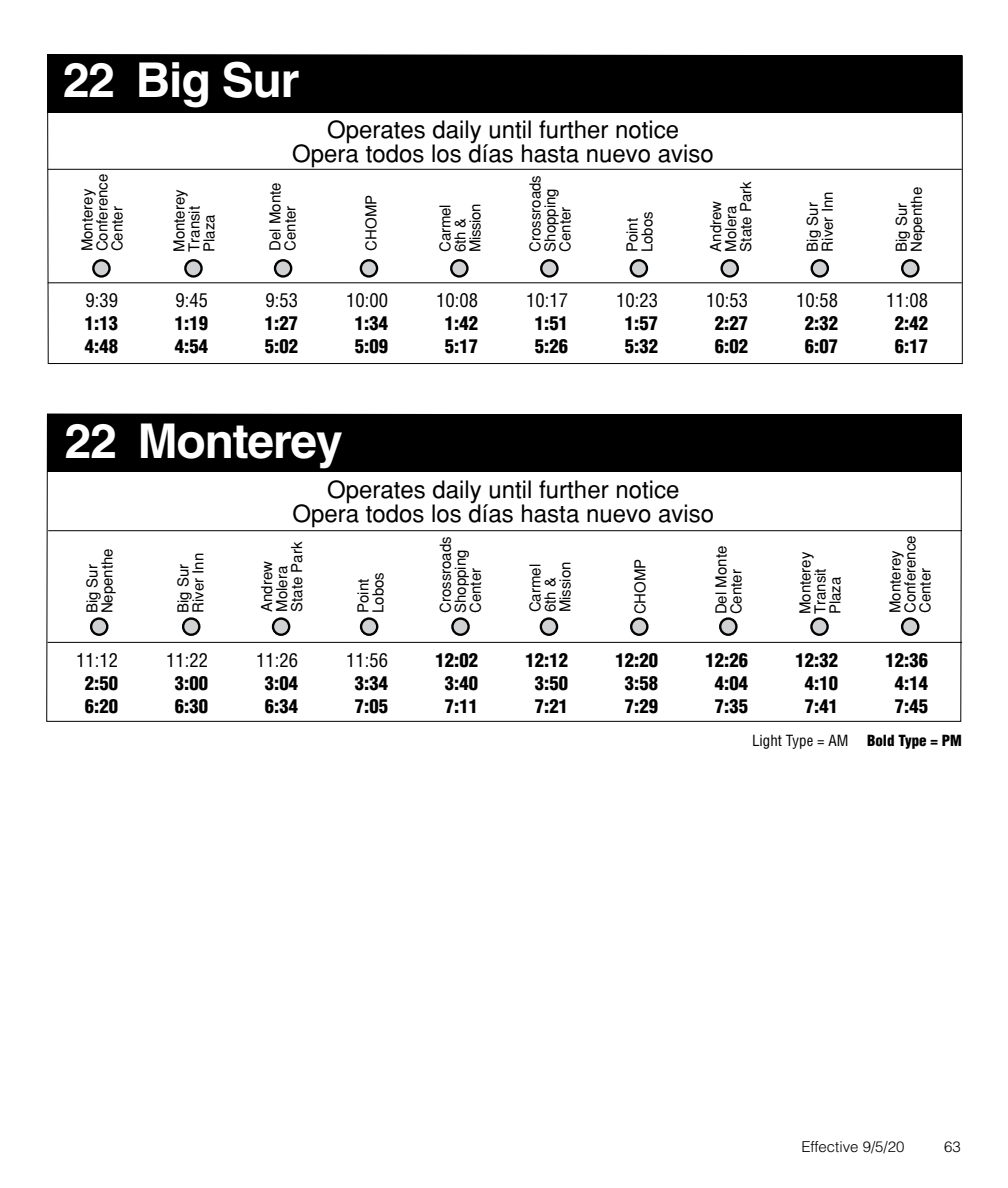
<style>
.page{position:relative;width:1008px;height:1188px;background:#fff}
.page>*{position:absolute;margin:0;border:0;box-sizing:border-box;transform-origin:0 0}
.t1{font:700 48px "Helvetica";letter-spacing:-.025em;color:#fff}
.t2{font:24px/24px "Helvetica";color:#000;text-align:center}
.t3{font:900 condensed 18.6px "Helvetica";color:#000}
.t4{font:condensed 18.6px "Helvetica";color:#000}
.t5{font:15px/15px "Helvetica";color:#000}
.t6{font:300 15px "Helvetica";color:#000}
.t7{font:15px/15px "Helvetica";letter-spacing:-.025em;color:#000}
.t8{font:condensed 15px "Helvetica";color:#000}
.t9{font:900 condensed 15px "Helvetica";color:#000}
</style>
<div class="page">
<svg style="left:46px;top:413px;width:916px;height:309px"></svg>
<svg style="left:47px;top:54px;width:916px;height:310px"></svg>
<div style="left:47px;top:55px;width:915px;height:58px;background:#000"></div>
<div style="left:47px;top:414px;width:915px;height:58px;background:#000"></div>
<hr style="left:48px;top:282px;width:914px;height:1px;background:#000">
<hr style="left:47px;top:642px;width:915px;height:1px;background:#000">
<hr style="left:48px;top:169px;width:914px;height:1px;background:#000">
<hr style="left:48px;top:530px;width:914px;height:1px;background:#000">
<svg style="left:93px;top:260px;width:17px;height:16px"></svg>
<div style="left:92px;top:259px;width:19px;height:19px;border:2px solid #000;border-radius:50%"></div>
<svg style="left:91px;top:619px;width:16px;height:16px"></svg>
<div style="left:90px;top:617px;width:18px;height:19px;border:2px solid #000;border-radius:50%"></div>
<svg style="left:185px;top:260px;width:17px;height:16px"></svg>
<div style="left:184px;top:259px;width:19px;height:19px;border:2px solid #000;border-radius:50%"></div>
<svg style="left:183px;top:619px;width:16px;height:16px"></svg>
<div style="left:182px;top:617px;width:18px;height:19px;border:2px solid #000;border-radius:50%"></div>
<svg style="left:361px;top:260px;width:16px;height:16px"></svg>
<div style="left:360px;top:259px;width:18px;height:19px;border:2px solid #000;border-radius:50%"></div>
<svg style="left:275px;top:260px;width:16px;height:16px"></svg>
<div style="left:274px;top:259px;width:18px;height:19px;border:2px solid #000;border-radius:50%"></div>
<svg style="left:273px;top:619px;width:16px;height:16px"></svg>
<div style="left:272px;top:617px;width:18px;height:19px;border:2px solid #000;border-radius:50%"></div>
<svg style="left:631px;top:260px;width:16px;height:16px"></svg>
<div style="left:630px;top:259px;width:18px;height:19px;border:2px solid #000;border-radius:50%"></div>
<svg style="left:541px;top:619px;width:16px;height:16px"></svg>
<div style="left:540px;top:617px;width:18px;height:19px;border:2px solid #000;border-radius:50%"></div>
<svg style="left:720px;top:619px;width:16px;height:16px"></svg>
<div style="left:719px;top:617px;width:19px;height:19px;border:2px solid #000;border-radius:50%"></div>
<svg style="left:631px;top:619px;width:16px;height:16px"></svg>
<div style="left:630px;top:617px;width:19px;height:19px;border:2px solid #000;border-radius:50%"></div>
<svg style="left:811px;top:619px;width:17px;height:16px"></svg>
<div style="left:810px;top:617px;width:19px;height:19px;border:2px solid #000;border-radius:50%"></div>
<svg style="left:902px;top:619px;width:16px;height:16px"></svg>
<div style="left:901px;top:617px;width:18px;height:19px;border:2px solid #000;border-radius:50%"></div>
<svg style="left:452px;top:619px;width:17px;height:16px"></svg>
<div style="left:451px;top:617px;width:19px;height:19px;border:2px solid #000;border-radius:50%"></div>
<svg style="left:722px;top:260px;width:16px;height:16px"></svg>
<div style="left:720px;top:259px;width:19px;height:19px;border:2px solid #000;border-radius:50%"></div>
<svg style="left:812px;top:260px;width:16px;height:16px"></svg>
<div style="left:811px;top:259px;width:18px;height:19px;border:2px solid #000;border-radius:50%"></div>
<svg style="left:902px;top:260px;width:16px;height:16px"></svg>
<div style="left:901px;top:259px;width:19px;height:19px;border:2px solid #000;border-radius:50%"></div>
<svg style="left:451px;top:260px;width:16px;height:16px"></svg>
<div style="left:450px;top:259px;width:19px;height:19px;border:2px solid #000;border-radius:50%"></div>
<svg style="left:541px;top:260px;width:16px;height:16px"></svg>
<div style="left:540px;top:259px;width:19px;height:19px;border:2px solid #000;border-radius:50%"></div>
<svg style="left:361px;top:619px;width:16px;height:16px"></svg>
<div style="left:360px;top:617px;width:18px;height:19px;border:2px solid #000;border-radius:50%"></div>
<h1 class="t1" style="left:63px;top:51px;width:238px">22 Big Sur</h1>
<p class="t5" style="left:80px;top:251px;width:79px;rotate:-90deg">Monterey<br>Conference<br>Center</p>
<h2 class="t2" style="left:292px;top:117px;width:423px">Operates daily until further notice<br>Opera todos los días hasta nuevo aviso</h2>
<p class="t5" style="left:172px;top:252px;width:64px;rotate:-90deg">Monterey<br>Transit<br>Plaza</p>
<p class="t5" style="left:268px;top:251px;width:70px;rotate:-90deg">Del Monte<br>Center</p>
<p class="t5" style="left:364px;top:251px;width:57px;rotate:-90deg">CHOMP</p>
<p class="t7" style="left:438px;top:252px;width:50px;rotate:-90deg">Carmel<br>6th &amp;<br>Mission</p>
<p class="t5" style="left:528px;top:252px;width:78px;rotate:-90deg">Crossroads<br>Shopping<br>Center</p>
<p class="t5" style="left:625px;top:252px;width:42px;rotate:-90deg">Point<br>Lobos</p>
<p class="t5" style="left:708px;top:252px;width:72px;rotate:-90deg">Andrew<br>Molera<br>State Park</p>
<p class="t5" style="left:805px;top:252px;width:62px;rotate:-90deg">Big Sur<br>River Inn</p>
<p class="t5" style="left:894px;top:252px;width:67px;rotate:-90deg">Big Sur<br>Nepenthe</p>
<p class="t4" style="left:85px;top:289px;width:34px">9:39</p>
<p class="t4" style="left:175px;top:289px;width:34px">9:45</p>
<p class="t4" style="left:265px;top:289px;width:34px">9:53</p>
<p class="t4" style="left:346px;top:289px;width:43px">10:00</p>
<p class="t4" style="left:436px;top:289px;width:43px">10:08</p>
<p class="t4" style="left:526px;top:289px;width:43px">10:17</p>
<p class="t4" style="left:616px;top:289px;width:43px">10:23</p>
<p class="t4" style="left:706px;top:289px;width:43px">10:53</p>
<p class="t4" style="left:796px;top:289px;width:43px">10:58</p>
<p class="t4" style="left:886px;top:289px;width:43px">11:08</p>
<p class="t3" style="left:85px;top:312px;width:35px">1:13</p>
<p class="t3" style="left:175px;top:312px;width:35px">1:19</p>
<p class="t3" style="left:265px;top:312px;width:35px">1:27</p>
<p class="t3" style="left:355px;top:312px;width:35px">1:34</p>
<p class="t3" style="left:445px;top:312px;width:35px">1:42</p>
<p class="t3" style="left:535px;top:312px;width:35px">1:51</p>
<p class="t3" style="left:625px;top:312px;width:35px">1:57</p>
<p class="t3" style="left:715px;top:312px;width:35px">2:27</p>
<p class="t3" style="left:805px;top:312px;width:35px">2:32</p>
<p class="t3" style="left:895px;top:312px;width:35px">2:42</p>
<p class="t3" style="left:85px;top:334px;width:35px">4:48</p>
<p class="t3" style="left:175px;top:334px;width:35px">4:54</p>
<p class="t3" style="left:265px;top:334px;width:35px">5:02</p>
<p class="t3" style="left:355px;top:334px;width:35px">5:09</p>
<p class="t3" style="left:445px;top:334px;width:35px">5:17</p>
<p class="t3" style="left:535px;top:334px;width:35px">5:26</p>
<p class="t3" style="left:625px;top:334px;width:35px">5:32</p>
<p class="t3" style="left:715px;top:334px;width:35px">6:02</p>
<p class="t3" style="left:805px;top:334px;width:35px">6:07</p>
<p class="t3" style="left:895px;top:334px;width:35px">6:17</p>
<h1 class="t1" style="left:65px;top:412px;width:279px">22 Monterey</h1>
<h2 class="t2" style="left:293px;top:477px;width:423px">Operates daily until further notice<br>Opera todos los días hasta nuevo aviso</h2>
<p class="t5" style="left:85px;top:613px;width:67px;rotate:-90deg">Big Sur<br>Nepenthe</p>
<p class="t5" style="left:438px;top:613px;width:78px;rotate:-90deg">Crossroads<br>Shopping<br>Center</p>
<p class="t5" style="left:259px;top:612px;width:72px;rotate:-90deg">Andrew<br>Molera<br>State Park</p>
<p class="t5" style="left:714px;top:614px;width:70px;rotate:-90deg">Del Monte<br>Center</p>
<p class="t5" style="left:797px;top:614px;width:64px;rotate:-90deg">Monterey<br>Transit<br>Plaza</p>
<p class="t5" style="left:175px;top:613px;width:62px;rotate:-90deg">Big Sur<br>River Inn</p>
<p class="t5" style="left:633px;top:614px;width:57px;rotate:-90deg">CHOMP</p>
<p class="t5" style="left:528px;top:612px;width:52px;rotate:-90deg">Carmel<br>6th &amp;<br>Mission</p>
<p class="t5" style="left:355px;top:613px;width:42px;rotate:-90deg">Point<br>Lobos</p>
<p class="t5" style="left:888px;top:613px;width:79px;rotate:-90deg">Monterey<br>Conference<br>Center</p>
<p class="t4" style="left:76px;top:649px;width:43px">11:12</p>
<p class="t4" style="left:166px;top:649px;width:43px">11:22</p>
<p class="t4" style="left:256px;top:649px;width:43px">11:26</p>
<p class="t4" style="left:346px;top:649px;width:43px">11:56</p>
<p class="t3" style="left:436px;top:649px;width:44px">12:02</p>
<p class="t3" style="left:526px;top:649px;width:44px">12:12</p>
<p class="t3" style="left:616px;top:649px;width:44px">12:20</p>
<p class="t3" style="left:706px;top:649px;width:44px">12:26</p>
<p class="t3" style="left:796px;top:649px;width:44px">12:32</p>
<p class="t3" style="left:886px;top:649px;width:44px">12:36</p>
<p class="t3" style="left:85px;top:672px;width:35px">2:50</p>
<p class="t3" style="left:175px;top:672px;width:35px">3:00</p>
<p class="t3" style="left:265px;top:672px;width:35px">3:04</p>
<p class="t3" style="left:355px;top:672px;width:35px">3:34</p>
<p class="t3" style="left:445px;top:672px;width:35px">3:40</p>
<p class="t3" style="left:535px;top:672px;width:35px">3:50</p>
<p class="t3" style="left:625px;top:672px;width:35px">3:58</p>
<p class="t3" style="left:715px;top:672px;width:35px">4:04</p>
<p class="t3" style="left:805px;top:672px;width:35px">4:10</p>
<p class="t3" style="left:895px;top:672px;width:35px">4:14</p>
<p class="t3" style="left:85px;top:694px;width:35px">6:20</p>
<p class="t3" style="left:175px;top:694px;width:35px">6:30</p>
<p class="t3" style="left:265px;top:694px;width:35px">6:34</p>
<p class="t3" style="left:355px;top:694px;width:35px">7:05</p>
<p class="t3" style="left:445px;top:694px;width:35px">7:11</p>
<p class="t3" style="left:535px;top:694px;width:35px">7:21</p>
<p class="t3" style="left:625px;top:694px;width:35px">7:29</p>
<p class="t3" style="left:715px;top:694px;width:35px">7:35</p>
<p class="t3" style="left:805px;top:694px;width:35px">7:41</p>
<p class="t3" style="left:895px;top:694px;width:35px">7:45</p>
<p class="t8" style="left:752px;top:731px;width:98px">Light Type = AM</p>
<p class="t9" style="left:867px;top:731px;width:96px">Bold Type = PM</p>
<p class="t6" style="left:801px;top:1137px;width:105px">Effective 9/5/20</p>
<p class="t6" style="left:944px;top:1137px;width:18px">63</p>
</div>
